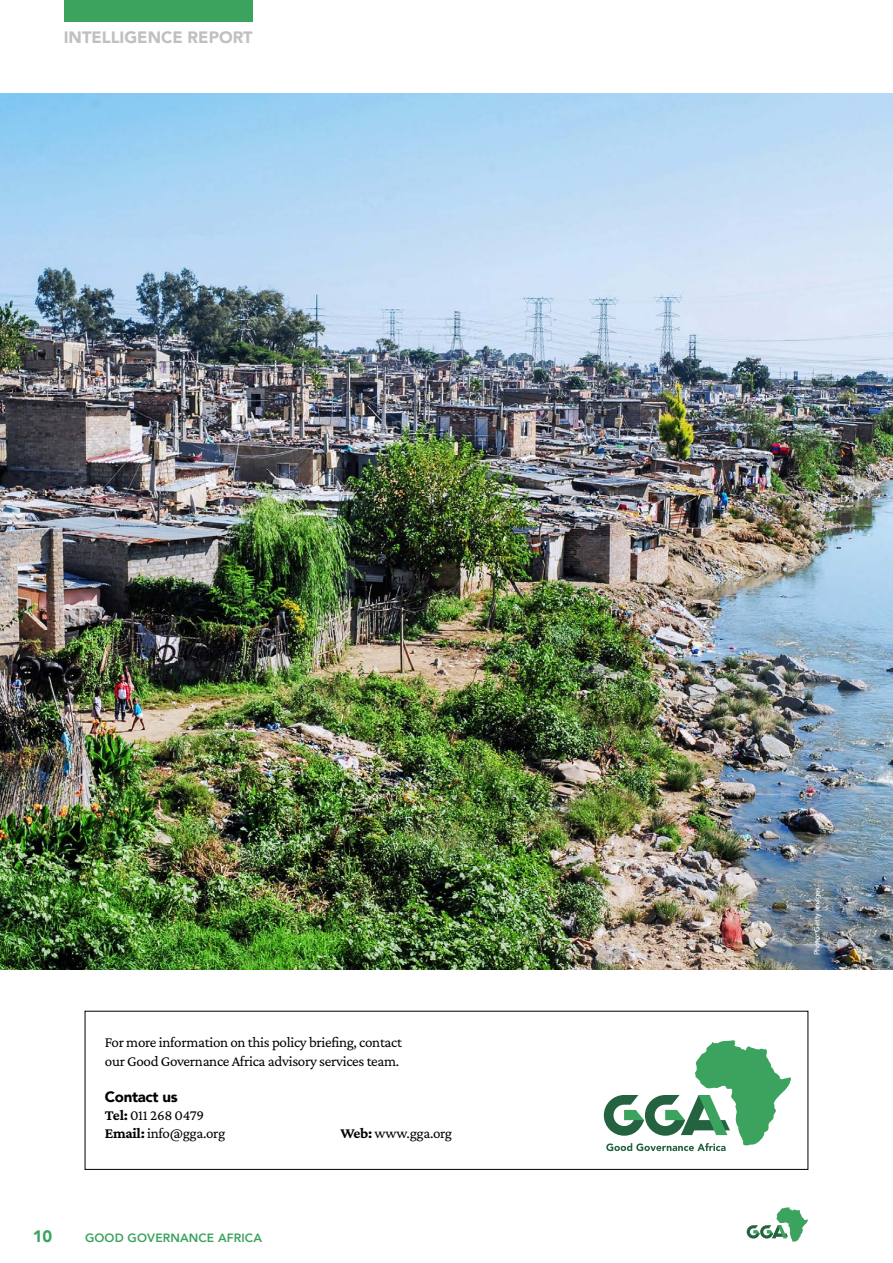
<style>
.page{position:relative;width:893px;height:1263px;background:#fff}
.page>*{position:absolute;margin:0;border:0;box-sizing:border-box;transform-origin:0 0}
.t1{font:900 16.5px "Avenir";color:#c0c0c0}
.t2{font:900 16.5px "Avenir";color:#3ca35f}
.t3{font:15px/18px "Crimson Pro";letter-spacing:-.02em;color:#000}
._2nd_Paragraph{font:900 15px "Avenir";letter-spacing:-.02em;color:#000}
.t4{font:800 12px "Avenir";letter-spacing:.01em;color:#3ca35f}
._05__Source_credit{font:500 7.35px "Avenir";letter-spacing:-.01em;color:#fff}
.s1{font-weight:700}
</style>
<div class="page">
<svg style="left:747px;top:1207px;width:61px;height:35px"></svg>
<svg style="left:604px;top:1040px;width:187px;height:111px"></svg>
<div style="left:64px;top:0;width:189px;height:21px;background:#3ca35f"></div>
<img style="left:0;top:94px;width:893px;height:875px">
<p class="t1" style="left:64px;top:24px;width:190px">INTELLIGENCE REPORT</p>
<p class="t3" style="left:105px;top:1033px;width:299px">For more information on this policy briefing, contact our Good Governance Africa advisory services team.</p>
<p class="_2nd_Paragraph" style="left:105px;top:1083px;width:74px">Contact us</p>
<p class="t3" style="left:105px;top:1105px;width:101px"><span class="s1">Tel:</span> 011 268 0479</p>
<p class="t3" style="left:105px;top:1123px;width:122px"><span class="s1">Email:</span> info@gga.org</p>
<p class="t3" style="left:340px;top:1123px;width:113px"><span class="s1">Web:</span> www.gga.org</p>
<p class="t2" style="left:33px;top:1222px;width:21px">10</p>
<p class="t4" style="left:85px;top:1228px;width:178px">GOOD GOVERNANCE AFRICA</p>
<p class="_05__Source_credit" style="left:811px;top:955px;width:69px;rotate:-90deg">Photo: Getty Images</p>
</div>
